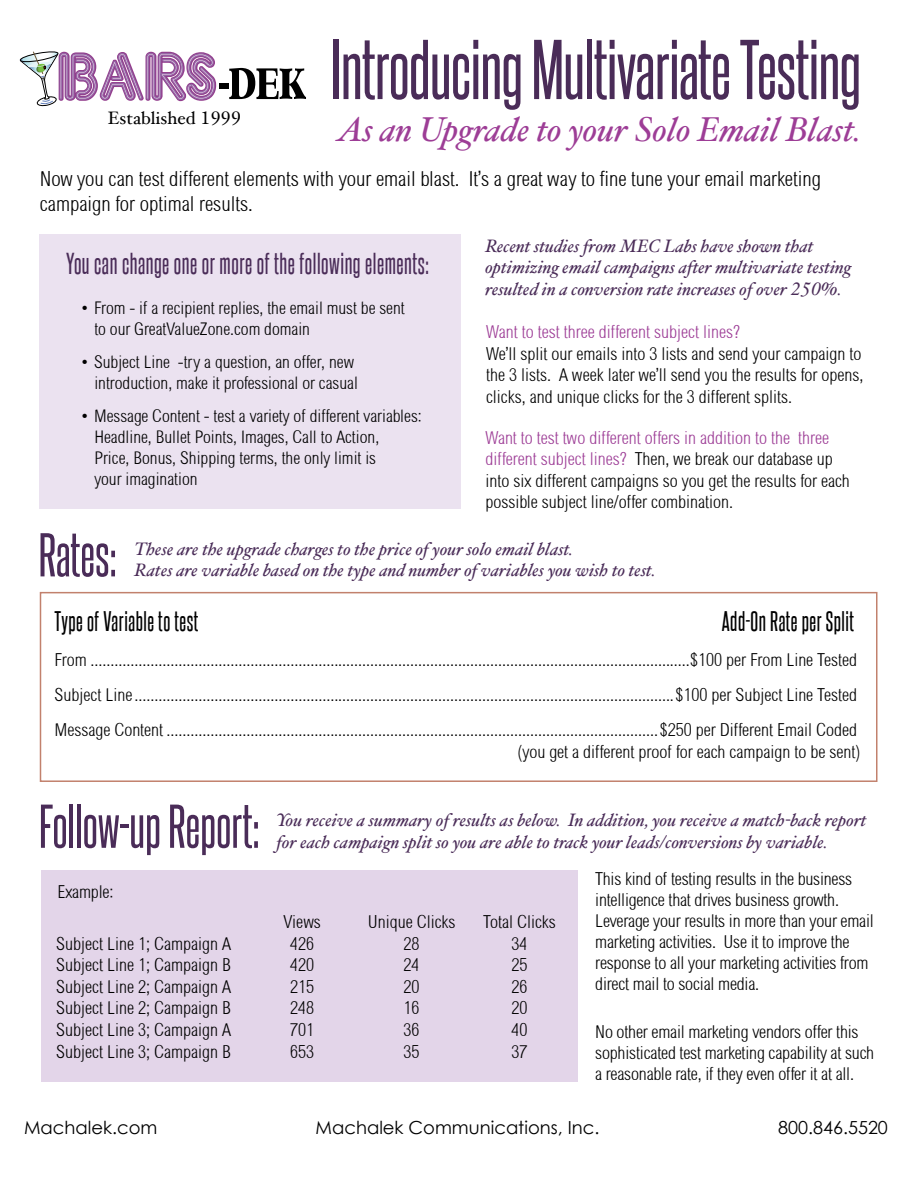
<style>
.page{position:relative;width:918px;height:1188px;background:#fff}
.page>*{position:absolute;margin:0;border:0;box-sizing:border-box;transform-origin:0 0}
.t1{font:72px "Steelfish Rg";letter-spacing:-.01em;color:#4a2c58}
.t2{font:52.5px "Steelfish Rg";color:#4a2c58}
.t3{font:italic 34.5px "Hoefler Text";color:#9d3d96}
.t4{font:25.65px "Steelfish Rg";letter-spacing:.02em;color:#4a2c58}
.t5{font:24px "Steelfish Rg";letter-spacing:.02em;color:#000}
.t6{font:21px/25.2px "Sertig";color:#000}
.t7{font:18px/21.6px "Sertig";color:#000}
.t8{font:italic 18px/21.6px "Hoefler Text";color:#4a2c58}
.t9{font:18px "Century Gothic";color:#000}
.t10{font:18px "Sertig";color:#9d3d96}
.t11{font:18px "Hoefler Text";color:#000}
.t12{font:17.55px/21px "Sertig";color:#000}
.s1{color:#9d3d96}
</style>
<div class="page">
<div style="left:39px;top:235px;width:421px;height:274px;background:#ebe2f0"></div>
<div style="left:40px;top:592px;width:838px;height:190px;border:2px solid #c2816d"></div>
<div style="left:41px;top:870px;width:537px;height:211px;background:#e3d5e9"></div>
<svg style="left:19px;top:51px;width:198px;height:56px"></svg>
<div style="left:219px;top:84px;width:9px;height:5px;background:#000"></div>
<svg style="left:229px;top:68px;width:77px;height:31px"></svg>
<div style="left:102px;top:104px;width:145px;height:28px;background:#fff"></div>
<h1 class="t1" style="left:330px;top:26px;width:532px">Introducing Multivariate Testing</h1>
<h3 class="t3" style="left:338px;top:109px;width:525px">As an Upgrade to your Solo Email Blast.</h3>
<p class="t6" style="left:40px;top:166px;width:783px">Now you can test different elements with your email blast. It’s a great way to fine tune your email marketing campaign for optimal results.</p>
<h3 class="t4" style="left:66px;top:248px;width:364px">You can change one or more of the following elements:</h3>
<p class="t12" style="left:94px;top:297px;width:312px;text-indent:-15px">• From - if a recipient replies, the email must be sent to our GreatValueZone.com domain</p>
<p class="t12" style="left:79px;top:352px;width:280px;text-align:right">• Subject Line -try a question, an offer, new introduction, make it professional or casual</p>
<p class="t12" style="left:94px;top:406px;width:329px;text-indent:-15px">• Message Content - test a variety of different variables:<br>Headline, Bullet Points, Images, Call to Action,<br>Price, Bonus, Shipping terms, the only limit is<br>your imagination</p>
<p class="t11" style="left:108px;top:107px;width:135px">Established 1999</p>
<p class="t8" style="left:485px;top:235px;width:368px">Recent studies from MEC Labs have shown that optimizing email campaigns after multivariate testing resulted in a conversion rate increases of over 250%.</p>
<p class="t10" style="left:486px;top:321px;width:255px">Want to test three different subject lines?</p>
<p class="t7" style="left:486px;top:343px;width:379px;text-align:justify">We’ll split our emails into 3 lists and send your campaign to the 3 lists. A week later we’ll send you the results for opens, clicks, and unique clicks for the 3 different splits.</p>
<p class="t7" style="left:485px;top:427px;width:366px"><span class="s1">Want to test two different offers in addition to the three different subject lines?</span> Then, we break our database up into six different campaigns so you get the results for each possible subject line/offer combination.</p>
<p class="t8" style="left:134px;top:538px;width:440px">These are the upgrade charges to the price of your solo email blast.</p>
<h2 class="t2" style="left:39px;top:523px;width:80px">Rates:</h2>
<p class="t8" style="left:134px;top:559px;width:523px">Rates are variable based on the type and number of variables you wish to test.</p>
<h3 class="t5" style="left:55px;top:607px;width:145px">Type of Variable to test</h3>
<h3 class="t5" style="left:722px;top:607px;width:134px">Add-On Rate per Split</h3>
<p class="t7" style="left:55px;top:643px;width:804px;line-height:35.1px;text-align:justify">From ......................................................................................................................................................$100 per From Line Tested Subject Line.......................................................................................................................................$100 per Subject Line Tested Message Content ...........................................................................................................................$250 per Different Email Coded</p>
<p class="t7" style="left:517px;top:742px;width:344px">(you get a different proof for each campaign to be sent)</p>
<h2 class="t2" style="left:39px;top:794px;width:222px">Follow-up Report:</h2>
<p class="t8" style="left:277px;top:809px;width:592px">You receive a summary of results as below. In addition, you receive a match-back report for each campaign split so you are able to track your leads/conversions by variable.</p>
<p class="t7" style="left:58px;top:881px;width:57px">Example:</p>
<p class="t7" style="left:284px;top:911px;width:39px">Views</p>
<p class="t7" style="left:368px;top:911px;width:89px">Unique Clicks</p>
<p class="t7" style="left:483px;top:911px;width:74px">Total Clicks</p>
<p class="t7" style="left:56px;top:933px;width:176px">Subject Line 1; Campaign A</p>
<p class="t7" style="left:290px;top:933px;width:25px">426</p>
<p class="t7" style="left:404px;top:933px;width:17px">28</p>
<p class="t7" style="left:512px;top:933px;width:17px">34</p>
<p class="t7" style="left:56px;top:954px;width:176px">Subject Line 1; Campaign B</p>
<p class="t7" style="left:290px;top:954px;width:25px">420</p>
<p class="t7" style="left:404px;top:954px;width:17px">24</p>
<p class="t7" style="left:512px;top:954px;width:17px">25</p>
<p class="t7" style="left:56px;top:976px;width:176px">Subject Line 2; Campaign A</p>
<p class="t7" style="left:290px;top:976px;width:25px">215</p>
<p class="t7" style="left:404px;top:976px;width:17px">20</p>
<p class="t7" style="left:512px;top:976px;width:17px">26</p>
<p class="t7" style="left:56px;top:998px;width:176px">Subject Line 2; Campaign B</p>
<p class="t7" style="left:290px;top:998px;width:25px">248</p>
<p class="t7" style="left:404px;top:998px;width:17px">16</p>
<p class="t7" style="left:512px;top:998px;width:17px">20</p>
<p class="t7" style="left:56px;top:1019px;width:176px">Subject Line 3; Campaign A</p>
<p class="t7" style="left:290px;top:1019px;width:25px">701</p>
<p class="t7" style="left:404px;top:1019px;width:17px">36</p>
<p class="t7" style="left:512px;top:1019px;width:17px">40</p>
<p class="t7" style="left:56px;top:1041px;width:176px">Subject Line 3; Campaign B</p>
<p class="t7" style="left:290px;top:1041px;width:25px">653</p>
<p class="t7" style="left:404px;top:1041px;width:17px">35</p>
<p class="t7" style="left:512px;top:1041px;width:17px">37</p>
<p class="t7" style="left:595px;top:868px;width:280px;line-height:21px">This kind of testing results in the business intelligence that drives business growth.<br>Leverage your results in more than your email marketing activities. Use it to improve the response to all your marketing activities from direct mail to social media.</p>
<p class="t7" style="left:595px;top:1021px;width:281px">No other email marketing vendors offer this sophisticated test marketing capability at such a reasonable rate, if they even offer it at all.</p>
<p class="t9" style="left:24px;top:1115px;width:135px">Machalek.com</p>
<p class="t9" style="left:316px;top:1115px;width:285px">Machalek Communications, Inc.</p>
<p class="t9" style="left:778px;top:1115px;width:111px">800.846.5520</p>
</div>
